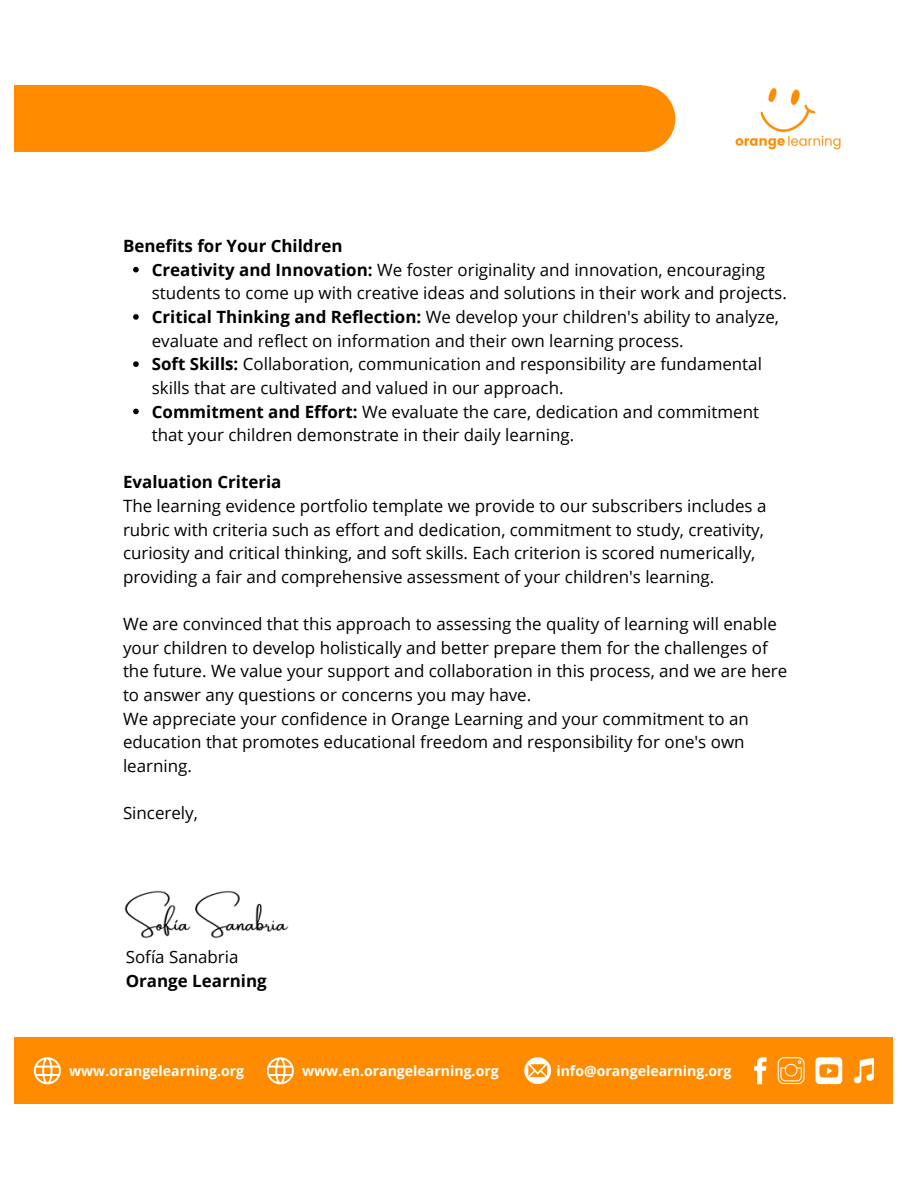
<style>
.page{position:relative;width:918px;height:1188px;background:#fff}
.page>*{position:absolute;margin:0;border:0;box-sizing:border-box;transform-origin:0 0}
.t1{font:16.95px/23.7px "Open Sans";color:#000}
.t2{font:700 16.95px/23.7px "Open Sans";color:#000}
.t3{font:700 14.1px "Open Sans";color:#fff}
.s1{font-weight:700}
.s2{font-weight:400}
</style>
<div class="page">
<div style="left:15px;top:85px;width:627px;height:67px;background:#ff8c00"></div>
<div style="left:609px;top:85px;width:66px;height:67px;background:#ff8c00;border-radius:50%"></div>
<div style="left:15px;top:1037px;width:878px;height:67px;background:#ff8c00"></div>
<svg style="left:133px;top:267px;width:6px;height:5px"></svg>
<svg style="left:133px;top:314px;width:6px;height:6px"></svg>
<svg style="left:133px;top:361px;width:6px;height:6px"></svg>
<svg style="left:133px;top:409px;width:6px;height:5px"></svg>
<img style="left:124px;top:890px;width:164px;height:49px">
<svg style="left:853px;top:1057px;width:21px;height:27px"></svg>
<svg style="left:754px;top:1057px;width:13px;height:27px"></svg>
<div style="left:815px;top:1057px;width:27px;height:27px;background:#fff;border-radius:4px"></div>
<svg style="left:819px;top:1064px;width:19px;height:14px"></svg>
<svg style="left:778px;top:1057px;width:27px;height:27px"></svg>
<svg style="left:524px;top:1057px;width:27px;height:27px"></svg>
<svg style="left:34px;top:1057px;width:27px;height:27px"></svg>
<svg style="left:267px;top:1057px;width:27px;height:27px"></svg>
<img style="left:735px;top:88px;width:106px;height:62px">
<p class="t2" style="left:123px;top:234px;width:221px">Benefits for Your Children</p>
<h1 class="t1" style="left:152px;top:257px;width:637px"><span class="s1">Creativity and Innovation:</span> We foster originality and innovation, encouraging students to come up with creative ideas and solutions in their work and projects.</h1>
<p class="t1" style="left:152px;top:305px;width:629px"><span class="s1">Critical Thinking and Reflection:</span> We develop your children's ability to analyze, evaluate and reflect on information and their own learning process.</p>
<p class="t1" style="left:152px;top:352px;width:612px"><span class="s1">Soft Skills:</span> Collaboration, communication and responsibility are fundamental skills that are cultivated and valued in our approach.</p>
<p class="t1" style="left:152px;top:399px;width:609px"><span class="s1">Commitment and Effort:</span> We evaluate the care, dedication and commitment that your children demonstrate in their daily learning.</p>
<p class="t1" style="left:123px;top:470px;width:645px"><span class="s1">Evaluation Criteria<br></span>The learning evidence portfolio template we provide to our subscribers includes a rubric with criteria such as effort and dedication, commitment to study, creativity, curiosity and critical thinking, and soft skills. Each criterion is scored numerically, providing a fair and comprehensive assessment of your children's learning.</p>
<h2 class="t1" style="left:123px;top:612px;width:666px">We are convinced that this approach to assessing the quality of learning will enable your children to develop holistically and better prepare them for the challenges of the future. We value your support and collaboration in this process, and we are here to answer any questions or concerns you may have.<br>We appreciate your confidence in Orange Learning and your commitment to an education that promotes educational freedom and responsibility for one's own learning.</h2>
<h2 class="t1" style="left:123px;top:801px;width:76px">Sincerely,</h2>
<p class="t2" style="left:126px;top:945px;width:142px"><span class="s2">Sofía Sanabria<br></span>Orange Learning</p>
<p class="t3" style="left:69px;top:1061px;width:176px">www.orangelearning.org</p>
<p class="t3" style="left:302px;top:1061px;width:198px">www.en.orangelearning.org</p>
<h2 class="t3" style="left:556px;top:1061px;width:177px">info@orangelearning.org</h2>
</div>
